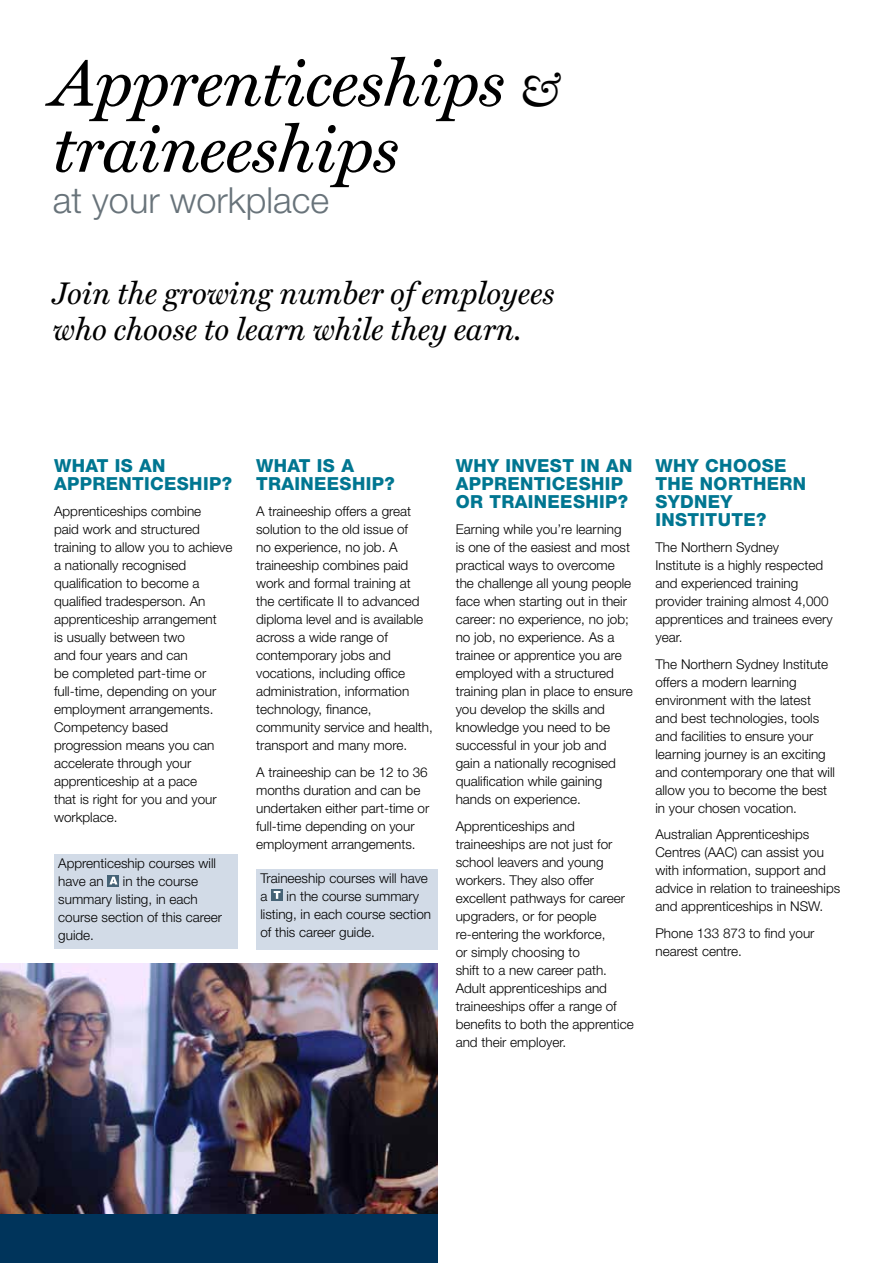
<style>
.page{position:relative;width:893px;height:1263px;background:#fff}
.page>*{position:absolute;margin:0;border:0;box-sizing:border-box;transform-origin:0 0}
.t1{font:italic 66px/66px "Miller Text";letter-spacing:-.01em;color:#000}
.t2{font:300 36px "Helvetica Neue LT Std";color:#68737a}
.t3{font:italic 31.5px/36px "Miller Text";color:#000;scale:.96 1}
.t4{font:800 18px/18px "Helvetica Neue LT Std";letter-spacing:.02em;color:#007691}
.t5{font:300 13.5px/18px "Helvetica Neue LT Std";color:#000}
.s1{font-size:48px}
</style>
<div class="page">
<div style="left:0;top:1213px;width:437px;height:50px;background:#00345b"></div>
<div style="left:54px;top:854px;width:184px;height:95px;background:#d2dbe7"></div>
<svg style="left:108px;top:875px;width:11px;height:11px"></svg>
<svg style="left:109px;top:877px;width:9px;height:7px"></svg>
<div style="left:256px;top:869px;width:181px;height:80px;background:#d2dbe7"></div>
<svg style="left:271px;top:889px;width:12px;height:12px"></svg>
<svg style="left:274px;top:891px;width:6px;height:8px"></svg>
<img style="left:0;top:963px;width:437px;height:250px">
<h1 class="t1" style="left:53px;top:52px;width:510px">Apprenticeships <span class="s1">&amp; </span>traineeships</h1>
<h2 class="t2" style="left:53px;top:178px;width:278px">at your workplace</h2>
<h3 class="t3" style="left:53px;top:276px;width:524px">Join the growing number of employees who choose to learn while they earn.</h3>
<h3 class="t4" style="left:54px;top:456px;width:180px">WHAT IS AN<br>APPRENTICESHIP?</h3>
<p class="t5" style="left:54px;top:502px;width:180px">Apprenticeships combine<br>paid work and structured training to allow you to achieve a nationally recognised qualification to become a qualified tradesperson. An apprenticeship arrangement<br>is usually between two<br>and four years and can<br>be completed part-time or full-time, depending on your employment arrangements.<br>Competency based progression means you can accelerate through your apprenticeship at a pace<br>that is right for you and your workplace.</p>
<p class="t5" style="left:58px;top:854px;width:159px">Apprenticeship courses will have an</p>
<p class="t5" style="left:58px;top:872px;width:165px;text-indent:65px">in the course summary listing, in each course section of this career guide.</p>
<h3 class="t4" style="left:256px;top:456px;width:140px">WHAT IS A<br>TRAINEESHIP?</h3>
<p class="t5" style="left:256px;top:502px;width:178px">A traineeship offers a great solution to the old issue of<br>no experience, no job. A traineeship combines paid work and formal training at<br>the certificate II to advanced diploma level and is available across a wide range of contemporary jobs and vocations, including office administration, information technology, finance, community service and health, transport and many more.</p>
<p class="t5" style="left:256px;top:763px;width:175px">A traineeship can be 12 to 36 months duration and can be undertaken either part-time or full-time depending on your employment arrangements.</p>
<p class="t5" style="left:260px;top:869px;width:169px">Traineeship courses will have a</p>
<p class="t5" style="left:260px;top:887px;width:172px;text-indent:26px">in the course summary listing, in each course section of this career guide.</p>
<h3 class="t4" style="left:456px;top:456px;width:178px">WHY INVEST IN AN<br>APPRENTICESHIP<br>OR TRAINEESHIP?</h3>
<p class="t5" style="left:456px;top:520px;width:179px">Earning while you’re learning is one of the easiest and most practical ways to overcome the challenge all young people face when starting out in their career: no experience, no job; no job, no experience. As a trainee or apprentice you are employed with a structured training plan in place to ensure you develop the skills and knowledge you need to be successful in your job and gain a nationally recognised qualification while gaining hands on experience.</p>
<p class="t5" style="left:456px;top:817px;width:180px">Apprenticeships and traineeships are not just for school leavers and young workers. They also offer excellent pathways for career upgraders, or for people re-entering the workforce,<br>or simply choosing to<br>shift to a new career path.<br>Adult apprenticeships and traineeships offer a range of benefits to both the apprentice and their employer.</p>
<h3 class="t4" style="left:655px;top:456px;width:152px">WHY CHOOSE<br>THE NORTHERN<br>SYDNEY<br>INSTITUTE?</h3>
<p class="t5" style="left:655px;top:538px;width:179px">The Northern Sydney<br>Institute is a highly respected and experienced training provider training almost 4,000 apprentices and trainees every year.</p>
<p class="t5" style="left:655px;top:655px;width:181px">The Northern Sydney Institute offers a modern learning environment with the latest and best technologies, tools and facilities to ensure your learning journey is an exciting and contemporary one that will allow you to become the best in your chosen vocation.</p>
<p class="t5" style="left:655px;top:825px;width:186px">Australian Apprenticeships<br>Centres (AAC) can assist you with information, support and advice in relation to traineeships and apprenticeships in NSW.</p>
<p class="t5" style="left:655px;top:924px;width:161px">Phone 133 873 to find your nearest centre.</p>
</div>
